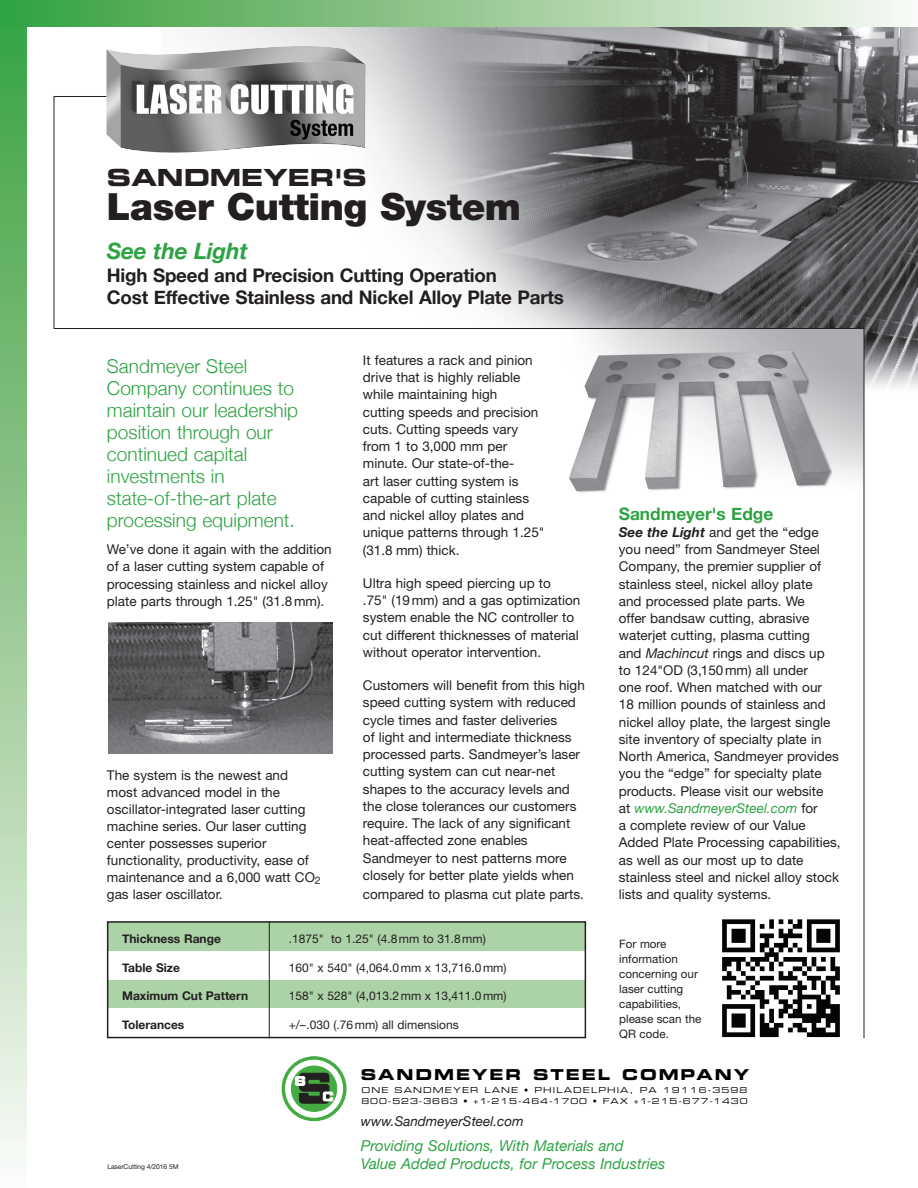
<style>
.page{position:relative;width:918px;height:1188px;background:#fff}
.page>*{position:absolute;margin:0;border:0;box-sizing:border-box;transform-origin:0 0}
.t1{font:900 37.5px "Helvetica Neue";letter-spacing:-.01em;color:#231f20}
.t2{font:23.55px "Eurostile Bold Extended Two";color:#231f20}
.t3{font:italic 700 22.5px "Helvetica Neue";letter-spacing:-.01em;color:#2da343}
.t4{font:300 19.05px/22px "Helvetica Neue";color:#2da343}
.t5{font:700 18.75px/22.5px "Helvetica Neue";letter-spacing:-.01em;color:#231f20}
.t6{font:700 17.25px "Helvetica Neue";color:#2da343}
.t7{font:italic 15px/18px "Helvetica Neue";color:#2da343}
.t8{font:15px "Eurostile Bold Extended Two";letter-spacing:.13em;color:#000}
.t9{font:13.5px/17.2px "Helvetica Neue";color:#231f20}
.t10{font:italic 13.5px "Helvetica Neue";color:#231f20}
.t11{font:12px "Helvetica Neue";color:#231f20}
.t12{font:700 12px "Helvetica Neue";color:#231f20}
.t13{font:11.7px/15px "Helvetica Neue";color:#231f20}
.t14{font:8.25px/11.4px "Eurostile Extended Two";letter-spacing:.13em;color:#000}
.t15{font:6.75px "Helvetica Neue";letter-spacing:-.015em;color:#231f20}
.s1{font-weight:700;font-style:italic}
.s2{font-style:italic}
.s3{font-style:italic;color:#2da343}
</style>
<div class="page">
<img style="left:200px;top:27px;width:718px;height:361px">
<div style="left:55px;top:329px;width:809px;height:322px;background:#fff"></div>
<hr style="left:54px;top:96px;width:1px;height:233px;background:#231f20">
<div style="left:0;top:0;width:27px;height:1188px;background:linear-gradient(to bottom,#389f3b,#f9f8f3)"></div>
<svg style="left:282px;top:1057px;width:64px;height:64px"></svg>
<div style="left:282px;top:1057px;width:64px;height:64px;border:1px solid #44aa42;border-radius:50%"></div>
<div style="left:286px;top:1060px;width:57px;height:57px;background:#fff;border-radius:50%"></div>
<div style="left:285px;top:1060px;width:58px;height:57px;border:1px solid #fff;border-radius:50%"></div>
<div style="left:291px;top:1066px;width:46px;height:45px;background:#44aa42;border-radius:50%"></div>
<div style="left:291px;top:1066px;width:46px;height:46px;border:1px solid #44aa42;border-radius:50%"></div>
<svg style="left:295px;top:1073px;width:39px;height:31px"></svg>
<div style="left:0;top:0;width:918px;height:27px;background:linear-gradient(to right,#359e3b,#f8f6f0)"></div>
<hr style="left:54px;top:96px;width:55px;height:1px;background:#231f20">
<div style="left:107px;top:922px;width:478px;height:116px;background:#acd2a7"></div>
<div style="left:107px;top:951px;width:480px;height:29px;background:#fff"></div>
<div style="left:107px;top:1008px;width:480px;height:30px;background:#fff"></div>
<hr style="left:269px;top:922px;width:1px;height:116px;background:#231f20">
<img style="left:106px;top:37px;width:290px;height:142px">
<img style="left:569px;top:329px;width:295px;height:174px">
<hr style="left:54px;top:328px;width:810px;height:1px;background:#231f20">
<img style="left:108px;top:623px;width:225px;height:131px">
<hr style="left:864px;top:328px;width:1px;height:710px;background:#231f20">
<img style="left:722px;top:919px;width:118px;height:119px">
<div style="left:107px;top:921px;width:479px;height:117px;border:2px solid #231f20"></div>
<h2 class="t2" style="left:107px;top:161px;width:262px">SANDMEYER'S</h2>
<h1 class="t1" style="left:107px;top:185px;width:416px">Laser Cutting System</h1>
<h3 class="t3" style="left:107px;top:237px;width:143px">See the Light</h3>
<h3 class="t5" style="left:107px;top:263px;width:459px">High Speed and Precision Cutting Operation<br>Cost Effective Stainless and Nickel Alloy Plate Parts</h3>
<p class="t9" style="left:363px;top:351px;width:183px">It features a rack and pinion drive that is highly reliable while maintaining high<br>cutting speeds and precision cuts. Cutting speeds vary from 1 to 3,000 mm per minute. Our state-of-the-<br>art laser cutting system is capable of cutting stainless and nickel alloy plates and unique patterns through 1.25" (31.8 mm) thick.</p>
<p class="t9" style="left:363px;top:574px;width:219px">Ultra high speed piercing up to<br>.75" (19mm) and a gas optimization system enable the NC controller to cut different thicknesses of material without operator intervention.</p>
<p class="t9" style="left:363px;top:677px;width:223px">Customers will benefit from this high speed cutting system with reduced cycle times and faster deliveries<br>of light and intermediate thickness processed parts. Sandmeyer’s laser cutting system can cut near-net shapes to the accuracy levels and the close tolerances our customers require. The lack of any significant heat-affected zone enables Sandmeyer to nest patterns more closely for better plate yields when</p>
<p class="t9" style="left:363px;top:886px;width:222px">compared to plasma cut plate parts.</p>
<h3 class="t4" style="left:107px;top:354px;width:193px">Sandmeyer Steel<br>Company continues to maintain our leadership position through our continued capital investments in state-of-the-art plate processing equipment.</h3>
<p class="t9" style="left:107px;top:541px;width:226px">We’ve done it again with the addition of a laser cutting system capable of processing stainless and nickel alloy plate parts through 1.25" (31.8mm).</p>
<p class="t6" style="left:619px;top:503px;width:156px">Sandmeyer's Edge</p>
<p class="t9" style="left:619px;top:523px;width:223px"><span class="s1">See the Light</span> and get the “edge you need” from Sandmeyer Steel Company, the premier supplier of stainless steel, nickel alloy plate<br>and processed plate parts. We<br>offer bandsaw cutting, abrasive waterjet cutting, plasma cutting<br>and <span class="s2">Machincut</span> rings and discs up<br>to 124"OD (3,150mm) all under<br>one roof. When matched with our<br>18 million pounds of stainless and nickel alloy plate, the largest single site inventory of specialty plate in North America, Sandmeyer provides you the “edge” for specialty plate products. Please visit our website<br>at <span class="s3">www.SandmeyerSteel.com</span> for<br>a complete review of our Value Added Plate Processing capabilities, as well as our most up to date stainless steel and nickel alloy stock lists and quality systems.</p>
<p class="t13" style="left:619px;top:937px;width:84px">For more information concerning our laser cutting capabilities, please scan the<br>QR code.</p>
<p class="t9" style="left:107px;top:766px;width:215px">The system is the newest and most advanced model in the oscillator-integrated laser cutting machine series. Our laser cutting center possesses superior functionality, productivity, ease of maintenance and a 6,000 watt CO<sub>2 </sub>gas laser oscillator.</p>
<p class="t12" style="left:122px;top:932px;width:100px">Thickness Range</p>
<p class="t11" style="left:289px;top:932px;width:199px">.1875" to 1.25" (4.8mm to 31.8mm)</p>
<p class="t12" style="left:122px;top:960px;width:59px">Table Size</p>
<p class="t11" style="left:289px;top:960px;width:219px">160" x 540" (4,064.0mm x 13,716.0mm)</p>
<p class="t12" style="left:122px;top:989px;width:127px">Maximum Cut Pattern</p>
<p class="t11" style="left:289px;top:989px;width:219px">158" x 528" (4,013.2mm x 13,411.0mm)</p>
<p class="t12" style="left:122px;top:1017px;width:64px">Tolerances</p>
<p class="t11" style="left:289px;top:1017px;width:172px">+/–.030 (.76mm) all dimensions</p>
<p class="t8" style="left:361px;top:1064px;width:390px">SANDMEYER STEEL COMPANY</p>
<p class="t14" style="left:361px;top:1084px;width:388px">ONE SANDMEYER LANE • PHILADELPHIA, PA 19116-3598<br>800-523-3663 • +1-215-464-1700 • FAX +1-215-677-1430</p>
<p class="t15" style="left:107px;top:1163px;width:73px">LaserCutting 4/2016 5M</p>
<p class="t10" style="left:361px;top:1113px;width:164px">www.SandmeyerSteel.com</p>
<p class="t7" style="left:361px;top:1136px;width:306px">Providing Solutions, With Materials and<br>Value Added Products, for Process Industries</p>
</div>
